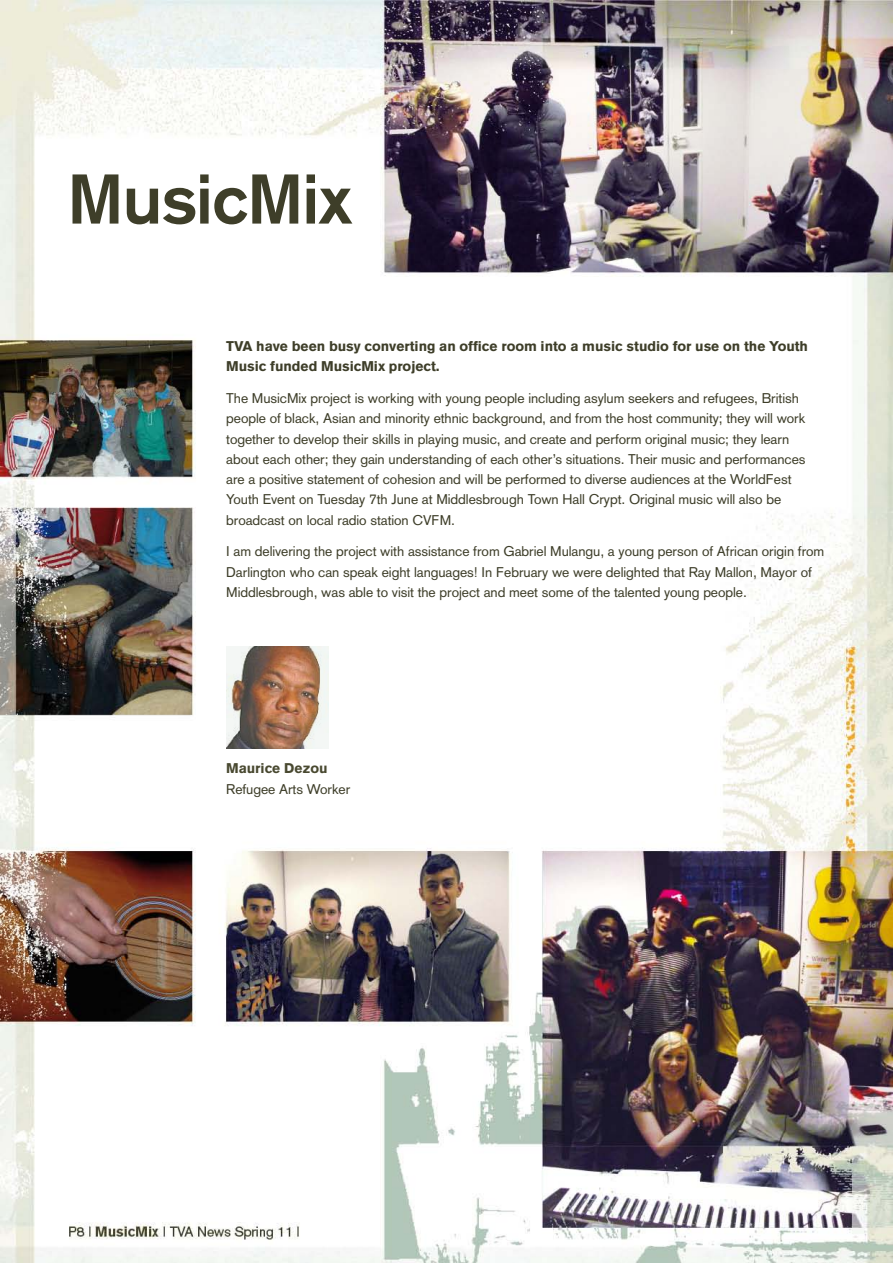
<style>
.page{position:relative;width:893px;height:1263px;background:#fff}
.page>*{position:absolute;margin:0;border:0;box-sizing:border-box;transform-origin:0 0}
.TVR_Page_Title_42pt{font:700 69px "Akzidenz Grotesk";letter-spacing:-.005em;color:#3e3e29}
.TVA_BodyCopy_A4_Blac{font:13.8px/20.2px "Akzidenz Grotesk";letter-spacing:-.005em;color:#3e3e29}
.TVA_BodyCopy_A4_Blac-2{font:900 13.8px/20.2px "Akzidenz Grotesk";letter-spacing:-.005em;color:#3e3e29}
.s1{font-weight:900;color:#494930}
</style>
<div class="page">
<img style="left:0;top:0;width:893px;height:1263px">
<img style="left:226px;top:647px;width:102px;height:102px">
<p class="TVR_Page_Title_42pt" style="left:68px;top:158px;width:286px">MusicMix</p>
<p class="TVA_BodyCopy_A4_Blac-2" style="left:226px;top:336px;width:583px">TVA have been busy converting an office room into a music studio for use on the Youth<br>Music funded MusicMix project.</p>
<p class="TVA_BodyCopy_A4_Blac" style="left:226px;top:388px;width:581px">The MusicMix project is working with young people including asylum seekers and refugees, British people of black, Asian and minority ethnic background, and from the host community; they will work together to develop their skills in playing music, and create and perform original music; they learn about each other; they gain understanding of each other’s situations. Their music and performances are a positive statement of cohesion and will be performed to diverse audiences at the WorldFest Youth Event on Tuesday 7th June at Middlesbrough Town Hall Crypt. Original music will also be broadcast on local radio station CVFM.</p>
<p class="TVA_BodyCopy_A4_Blac" style="left:226px;top:541px;width:600px">I am delivering the project with assistance from Gabriel Mulangu, a young person of African origin from<br>Darlington who can speak eight languages! In February we were delighted that Ray Mallon, Mayor of<br>Middlesbrough, was able to visit the project and meet some of the talented young people.</p>
<p class="TVA_BodyCopy_A4_Blac" style="left:226px;top:758px;width:126px"><span class="s1">Maurice Dezou<br></span>Refugee Arts Worker</p>
</div>
